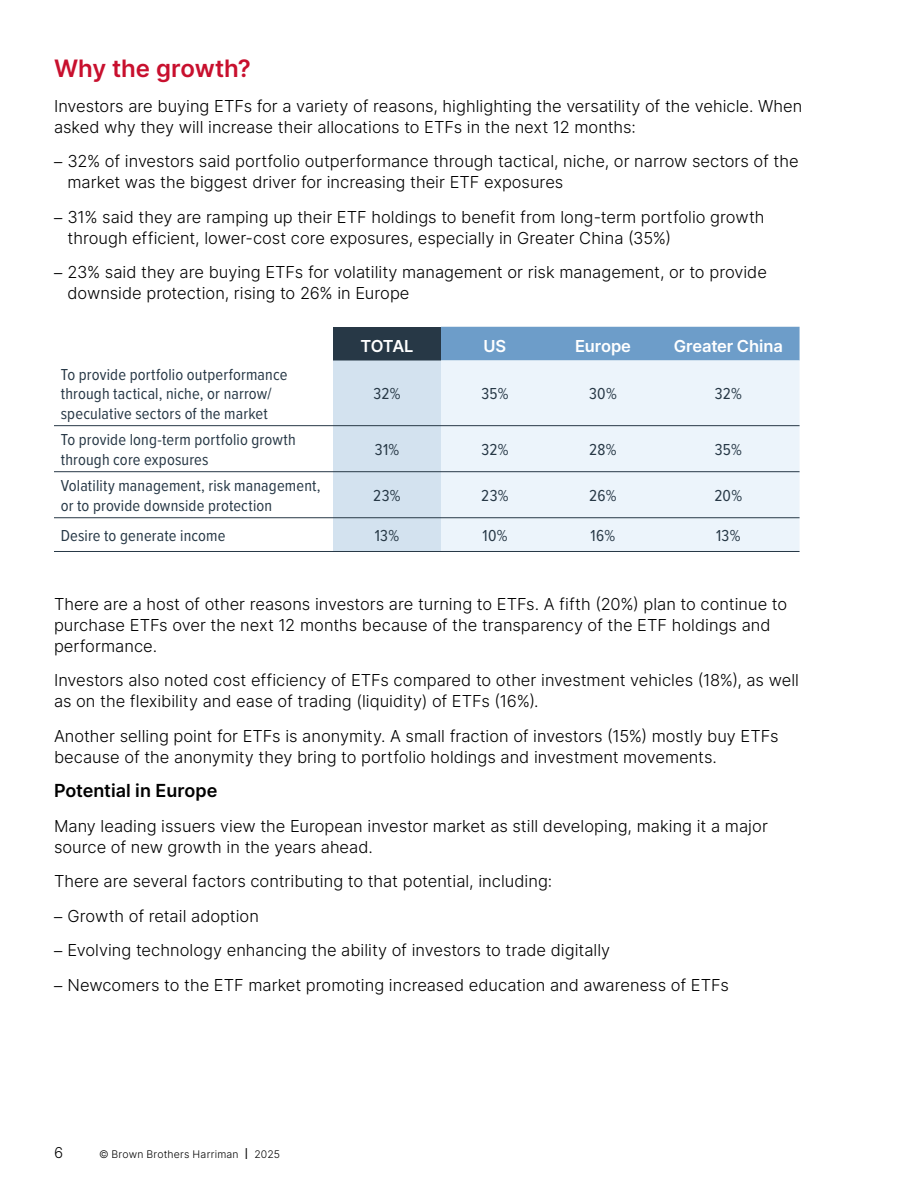
<style>
.page{position:relative;width:918px;height:1188px;background:#fff}
.page>*{position:absolute;margin:0;border:0;box-sizing:border-box;transform-origin:0 0}
.SUB_1{font:24px "Inter";letter-spacing:-.005em;color:#c8102e}
.SUB_2{font:18px "Inter";color:#000}
.BODY{font:300 16.5px/21px "Inter";color:#000}
.Chart_Axis_text{font:16.5px/19.5px "Proxima Nova Cond";letter-spacing:.01em;color:#273846}
.Chart_Question{font:16.5px "Proxima Nova Cond";letter-spacing:.015em;color:#273846}
.Chart_Head{font:16.5px "Inter";letter-spacing:-.01em;color:#fff}
.t1{font:300 15px "Inter";color:#000}
.t2{font:300 10.5px "Inter";letter-spacing:.02em;color:#000}
.s1{font-family:"Univers LT Pro 45"}
.s2{font-size:15px}
</style>
<div class="page">
<svg style="left:333px;top:327px;width:467px;height:224px;background:#9fb9d1"></svg>
<div style="left:441px;top:361px;width:359px;height:190px;background:#ecf4fb"></div>
<hr style="left:54px;top:425px;width:279px;height:1px;background:#273846">
<hr style="left:333px;top:425px;width:108px;height:1px;background:#273846">
<hr style="left:441px;top:425px;width:108px;height:1px;background:#273846">
<hr style="left:549px;top:425px;width:108px;height:1px;background:#273846">
<hr style="left:657px;top:425px;width:143px;height:1px;background:#273846">
<hr style="left:54px;top:471px;width:279px;height:1px;background:#273846">
<hr style="left:333px;top:471px;width:108px;height:1px;background:#273846">
<hr style="left:441px;top:471px;width:108px;height:1px;background:#273846">
<hr style="left:549px;top:471px;width:108px;height:1px;background:#273846">
<hr style="left:657px;top:471px;width:143px;height:1px;background:#273846">
<hr style="left:54px;top:517px;width:279px;height:1px;background:#273846">
<hr style="left:54px;top:551px;width:279px;height:1px;background:#273846">
<hr style="left:333px;top:517px;width:108px;height:1px;background:#273846">
<hr style="left:333px;top:551px;width:108px;height:1px;background:#273846">
<hr style="left:441px;top:517px;width:108px;height:1px;background:#273846">
<hr style="left:441px;top:551px;width:108px;height:1px;background:#273846">
<hr style="left:549px;top:517px;width:108px;height:1px;background:#273846">
<hr style="left:549px;top:551px;width:108px;height:1px;background:#273846">
<hr style="left:657px;top:517px;width:143px;height:1px;background:#273846">
<hr style="left:657px;top:551px;width:143px;height:1px;background:#273846">
<p class="SUB_1" style="left:54px;top:51px;width:199px">Why the growth?</p>
<p class="BODY" style="left:54px;top:95px;width:750px">Investors are buying ETFs for a variety of reasons, highlighting the versatility of the vehicle. When asked why they will increase their allocations to ETFs in the next 12 months:</p>
<p class="BODY" style="left:68px;top:151px;width:733px;text-indent:-14px"><span class="s1">–</span> 32% of investors said portfolio outperformance through tactical, niche, or narrow sectors of the market was the biggest driver for increasing their ETF exposures</p>
<p class="BODY" style="left:68px;top:206px;width:699px;text-indent:-14px"><span class="s1">–</span> 31% said they are ramping up their ETF holdings to benefit from long-term portfolio growth through efficient, lower-cost core exposures, especially in Greater China (35%)</p>
<p class="BODY" style="left:68px;top:262px;width:701px;text-indent:-14px"><span class="s1">–</span> 23% said they are buying ETFs for volatility management or risk management, or to provide downside protection, rising to 26% in Europe</p>
<p class="Chart_Axis_text" style="left:61px;top:364px;width:228px">To provide portfolio outperformance through tactical, niche, or narrow/ speculative sectors of the market</p>
<h2 class="Chart_Head" style="left:360px;top:334px;width:55px">TOTAL</h2>
<h2 class="Chart_Head" style="left:484px;top:334px;width:24px">US</h2>
<h2 class="Chart_Head" style="left:575px;top:334px;width:57px">Europe</h2>
<h2 class="Chart_Head" style="left:674px;top:334px;width:111px">Greater China</h2>
<p class="Chart_Question" style="left:373px;top:382px;width:29px">32%</p>
<p class="Chart_Question" style="left:481px;top:382px;width:29px">35%</p>
<p class="Chart_Question" style="left:589px;top:382px;width:29px">30%</p>
<p class="Chart_Question" style="left:715px;top:382px;width:29px">32%</p>
<p class="Chart_Axis_text" style="left:61px;top:430px;width:237px">To provide long-term portfolio growth through core exposures</p>
<p class="Chart_Question" style="left:375px;top:438px;width:26px">31%</p>
<p class="Chart_Question" style="left:481px;top:438px;width:29px">32%</p>
<p class="Chart_Question" style="left:589px;top:438px;width:29px">28%</p>
<p class="Chart_Question" style="left:715px;top:438px;width:29px">35%</p>
<p class="Chart_Axis_text" style="left:61px;top:476px;width:262px">Volatility management, risk management, or to provide downside protection</p>
<p class="Chart_Question" style="left:373px;top:484px;width:29px">23%</p>
<p class="Chart_Question" style="left:481px;top:484px;width:29px">23%</p>
<p class="Chart_Question" style="left:589px;top:484px;width:29px">26%</p>
<p class="Chart_Question" style="left:714px;top:484px;width:29px">20%</p>
<p class="Chart_Axis_text" style="left:61px;top:525px;width:166px">Desire to generate income</p>
<p class="Chart_Question" style="left:375px;top:523px;width:26px">13%</p>
<p class="Chart_Question" style="left:482px;top:523px;width:27px">10%</p>
<p class="Chart_Question" style="left:591px;top:523px;width:26px">16%</p>
<p class="Chart_Question" style="left:716px;top:523px;width:26px">13%</p>
<p class="BODY" style="left:54px;top:593px;width:735px">There are a host of other reasons investors are turning to ETFs. A fifth (20%) plan to continue to purchase ETFs over the next 12 months because of the transparency of the ETF holdings and performance.</p>
<p class="BODY" style="left:54px;top:670px;width:746px">Investors also noted cost efficiency of ETFs compared to other investment vehicles (18%), as well as on the flexibility and ease of trading (liquidity) of ETFs (16%).</p>
<p class="BODY" style="left:54px;top:725px;width:726px">Another selling point for ETFs is anonymity. A small fraction of investors (15%) mostly buy ETFs because of the anonymity they bring to portfolio holdings and investment movements.</p>
<p class="SUB_2" style="left:54px;top:778px;width:165px">Potential in Europe</p>
<p class="BODY" style="left:54px;top:815px;width:715px">Many leading issuers view the European investor market as still developing, making it a major source of new growth in the years ahead.</p>
<p class="BODY" style="left:54px;top:871px;width:500px">There are several factors contributing to that potential, including:</p>
<p class="BODY" style="left:54px;top:905px;width:206px"><span class="s1">–</span> Growth of retail adoption</p>
<p class="BODY" style="left:54px;top:940px;width:558px"><span class="s1">–</span> Evolving technology enhancing the ability of investors to trade digitally</p>
<p class="BODY" style="left:54px;top:974px;width:676px"><span class="s1">–</span> Newcomers to the ETF market promoting increased education and awareness of ETFs</p>
<p class="t1" style="left:54px;top:1142px;width:11px">6</p>
<p class="t2" style="left:99px;top:1147px;width:183px">© Brown Brothers Harriman <span class="s2">I</span> 2025</p>
</div>
